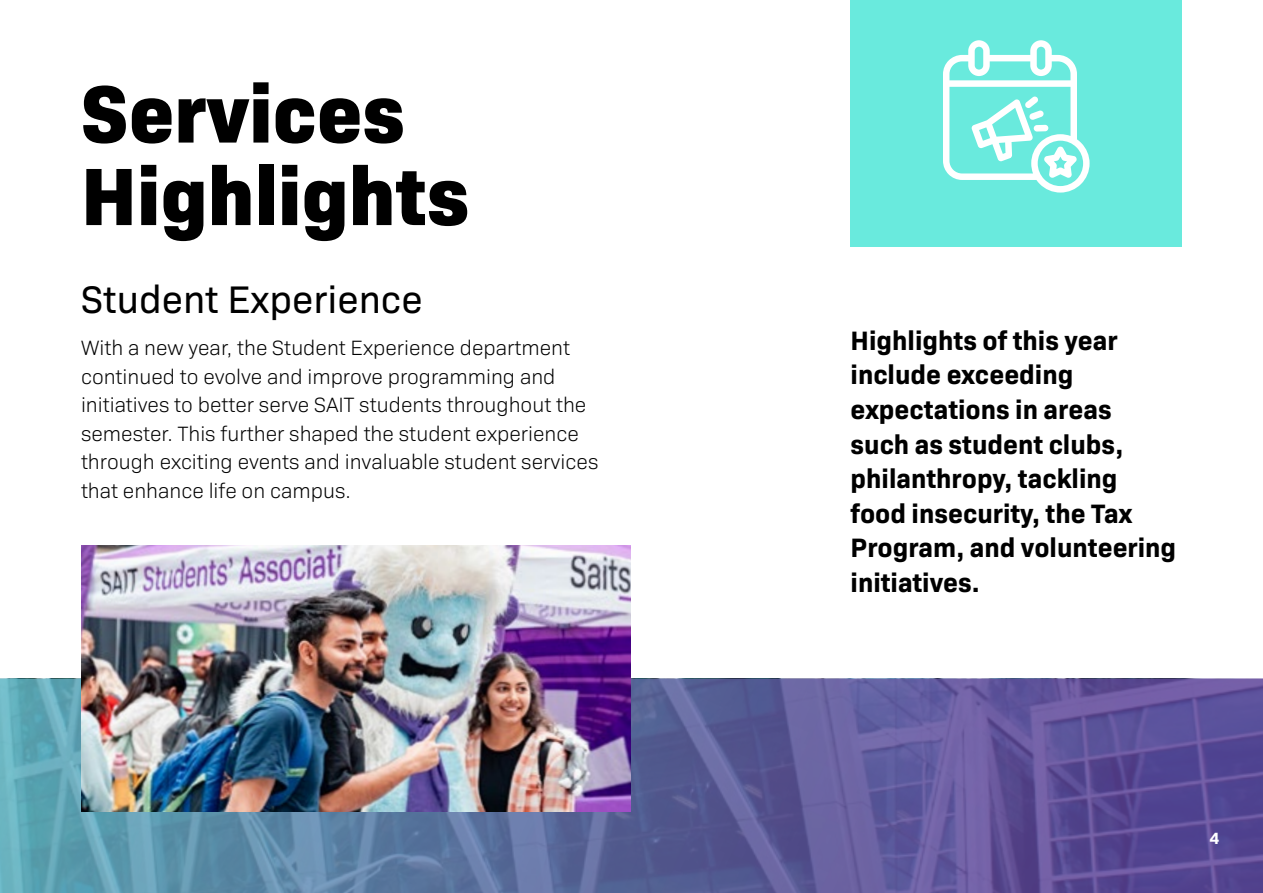
<style>
.page{position:relative;width:1263px;height:893px;background:#fff}
.page>*{position:absolute;margin:0;border:0;box-sizing:border-box;transform-origin:0 0}
.t1{font:800 82.5px/82.5px "Bio Sans";color:#000}
.t2{font:39px "Bio Sans";color:#000}
.t3{font:700 27px/34.5px "Bio Sans";color:#000}
.t4{font:300 21px/28.5px "Bio Sans";color:#000}
.t5{font:700 16.5px "Bio Sans";color:#fff}
</style>
<div class="page">
<img style="left:0;top:678px;width:1263px;height:215px">
<img style="left:81px;top:545px;width:550px;height:267px">
<div style="left:850px;top:0;width:332px;height:246px;background:#69eadd"></div>
<svg style="left:943px;top:40px;width:146px;height:153px"></svg>
<h1 class="t1" style="left:81px;top:66px;width:390px">Services<br>Highlights</h1>
<h2 class="t2" style="left:81px;top:271px;width:343px">Student Experience</h2>
<p class="t4" style="left:81px;top:332px;width:519px">With a new year, the Student Experience department continued to evolve and improve programming and initiatives to better serve SAIT students throughout the semester. This further shaped the student experience through exciting events and invaluable student services that enhance life on campus.</p>
<p class="t3" style="left:850px;top:321px;width:327px">Highlights of this year include exceeding expectations in areas such as student clubs, philanthropy, tackling food insecurity, the Tax<br>Program, and volunteering initiatives.</p>
<p class="t5" style="left:1209px;top:826px;width:11px">4</p>
</div>
